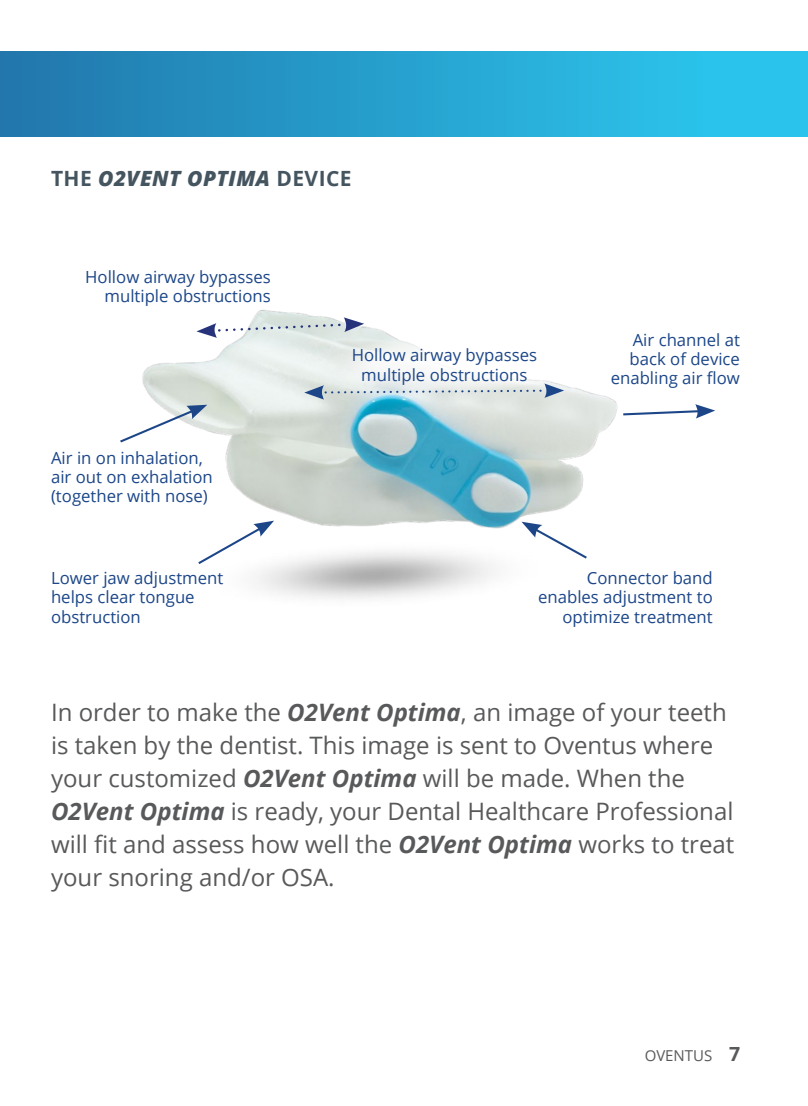
<style>
.page{position:relative;width:808px;height:1106px;background:#fff}
.page>*{position:absolute;margin:0;border:0;box-sizing:border-box;transform-origin:0 0}
.t1{font:24px/33px "Open Sans";color:#58595b}
.t2{font:italic 800 21px "Open Sans";letter-spacing:.02em;color:#455560}
.t3{font:16.8px/19.2px "Open Sans";color:#1c4688;text-align:right}
.t4{font:15px "Open Sans";color:#58595b}
.s1{font-weight:700;font-style:normal}
.s2{font-weight:700;font-style:italic}
.s3{font-weight:700;font-size:19.5px}
</style>
<div class="page">
<div style="left:0;top:51px;width:808px;height:85px;background:linear-gradient(to right,#2277ac,#2bcbf2)"></div>
<img style="left:142px;top:310px;width:476px;height:289px">
<svg style="left:623px;top:404px;width:92px;height:14px"></svg>
<svg style="left:196px;top:520px;width:78px;height:46px"></svg>
<svg style="left:521px;top:522px;width:68px;height:38px"></svg>
<svg style="left:120px;top:405px;width:87px;height:39px"></svg>
<svg style="left:196px;top:317px;width:168px;height:21px"></svg>
<div style="left:326px;top:337px;width:246px;height:54px;background:#fff;border-radius:50%"></div>
<svg style="left:304px;top:383px;width:260px;height:16px;background:#cdd8dd"></svg>
<p class="t2" style="left:51px;top:163px;width:302px"><span class="s1">THE</span> O2VENT OPTIMA <span class="s1">DEVICE</span></p>
<p class="t3" style="left:85px;top:267px;width:187px">Hollow airway bypasses multiple obstructions</p>
<p class="t3" style="left:51px;top:447px;width:163px;text-align:left">Air in on inhalation, air out on exhalation (together with nose)</p>
<p class="t3" style="left:352px;top:345px;width:187px;text-align:center">Hollow airway bypasses multiple obstructions</p>
<p class="t3" style="left:611px;top:329px;width:131px">Air channel at back of device enabling air flow</p>
<p class="t3" style="left:51px;top:567px;width:174px;text-align:left">Lower jaw adjustment helps clear tongue obstruction</p>
<p class="t3" style="left:538px;top:567px;width:176px">Connector band enables adjustment to optimize treatment</p>
<p class="t1" style="left:51px;top:695px;width:685px">In order to make the <span class="s2">O2Vent Optima</span>, an image of your teeth is taken by the dentist. This image is sent to Oventus where your customized <span class="s2">O2Vent Optima</span> will be made. When the <span class="s2">O2Vent Optima</span> is ready, your Dental Healthcare Professional will fit and assess how well the <span class="s2">O2Vent Optima</span> works to treat your snoring and/or OSA.</p>
<p class="t4" style="left:645px;top:1045px;width:97px">OVENTUS <span class="s3">7</span></p>
</div>
